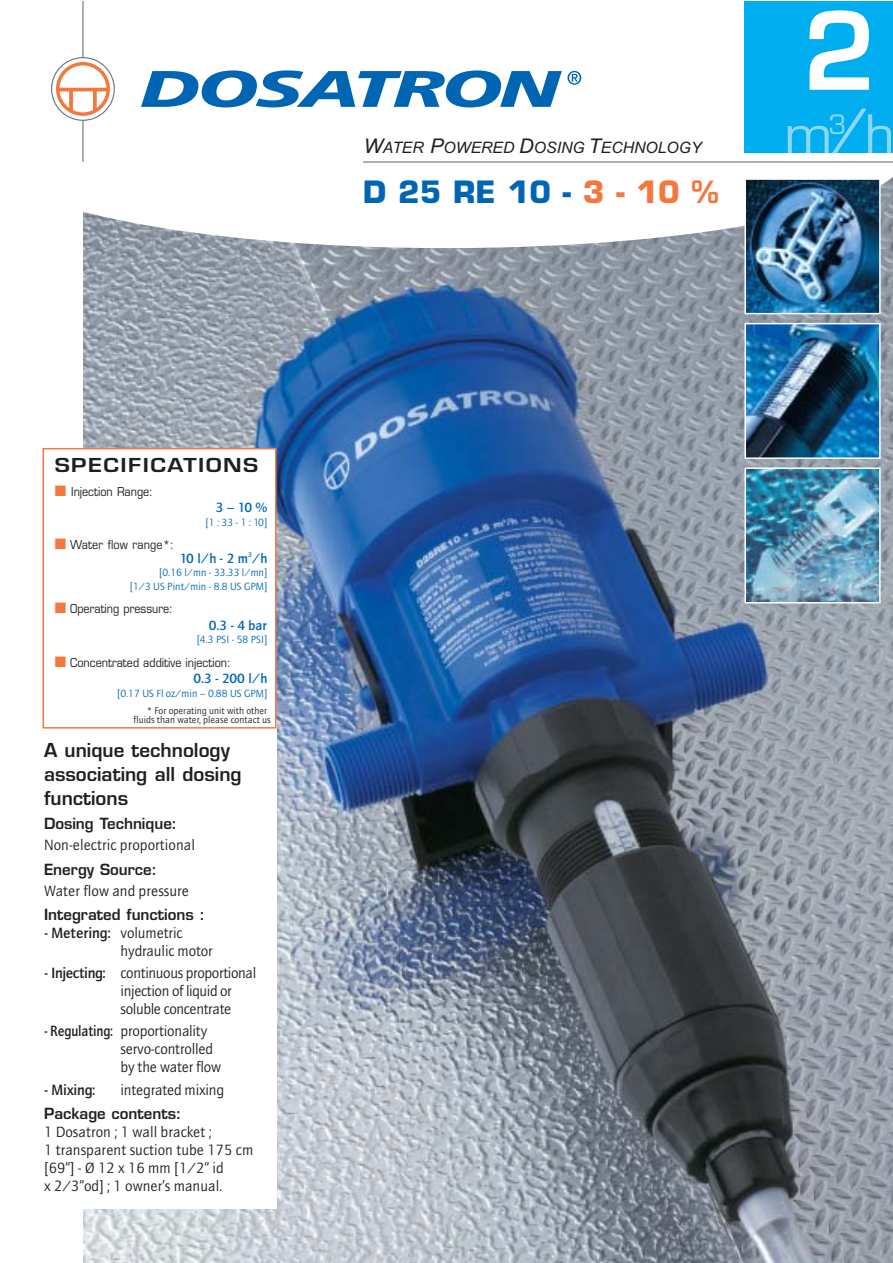
<style>
.page{position:relative;width:893px;height:1263px;background:#fff}
.page>*{position:absolute;margin:0;border:0;box-sizing:border-box;transform-origin:0 0}
.t1{font:600 105px "Eurostile";color:#fff}
.t2{font:52.05px "Eurostile";color:#8dd7f8}
.t3{font:700 30px "Eurostile";color:#0066b3}
.t4{font:600 18.75px/24px "Eurostile";color:#231f1f}
.t5{font:600 18.75px "Eurostile";letter-spacing:.065em;color:#231f1f;scale:1.2 1}
.t6{font:italic 15.75px "Arial";color:#231f1f}
.t7{font:15px/18px "AT Quay Sans";letter-spacing:-.015em;color:#231f1f}
.t8{font:600 15px "Eurostile";color:#231f1f}
.t9{font:500 15px "AT Quay Sans";letter-spacing:-.015em;color:#231f1f}
.t10{font:500 13.5px "AT Quay Sans";letter-spacing:-.02em;color:#0066b3}
.t11{font:12px "Eurostile";color:#231f1f;scale:.9 1}
.t12{font:10.5px/13.5px "AT Quay Sans";color:#0066b3;text-align:right}
.t13{font:9.75px/9px "AT Quay Sans";color:#231f1f}
.s1{font-size:20.25px}
.s2{color:#f4783e}
.s3{font-weight:500}
</style>
<div class="page">
<img style="left:84px;top:248px;width:808px;height:1015px">
<svg style="left:83px;top:76px;width:809px;height:172px"></svg>
<hr style="left:82px;top:2px;width:1px;height:160px;background:#687379">
<svg style="left:141px;top:70px;width:440px;height:37px"></svg>
<hr style="left:363px;top:161px;width:529px;height:2px;background:#687379">
<svg style="left:51px;top:57px;width:64px;height:64px"></svg>
<img style="left:747px;top:181px;width:130px;height:130px">
<div style="left:744px;top:178px;width:136px;height:136px;border:2px solid #fff"></div>
<img style="left:747px;top:470px;width:130px;height:131px">
<div style="left:744px;top:467px;width:136px;height:137px;border:2px solid #fff"></div>
<img style="left:747px;top:326px;width:130px;height:130px">
<div style="left:744px;top:323px;width:136px;height:136px;border:2px solid #fff"></div>
<div style="left:744px;top:2px;width:148px;height:151px;background:#00adef"></div>
<div style="left:43px;top:720px;width:233px;height:489px;background:#fff"></div>
<div style="left:43px;top:449px;width:233px;height:279px;background:#fff"></div>
<div style="left:43px;top:448px;width:233px;height:281px;border:2px solid #f4783e"></div>
<p class="t6" style="left:364px;top:142px;width:339px"><span class="s1">W</span>ATER <span class="s1">P</span>OWERED <span class="s1">D</span>OSING <span class="s1">T</span>ECHNOLOGY</p>
<h3 class="t3" style="left:363px;top:180px;width:357px">D 25 RE 10 - <span class="s2">3 - 10 %</span></h3>
<h1 class="t1" style="left:803px;top:11px;width:76px">2</h1>
<h2 class="t2" style="left:784px;top:114px;width:112px">m<sup>3</sup>/h</h2>
<p class="t5" style="left:55px;top:458px;width:171px">SPECIFICATIONS</p>
<p class="t11" style="left:55px;top:487px;width:111px"><span class="s2">■</span> Injection Range:</p>
<p class="t10" style="left:216px;top:502px;width:53px">3 – 10 %</p>
<p class="t12" style="left:205px;top:516px;width:63px">[1 : 33 - 1 : 10]</p>
<p class="t11" style="left:55px;top:540px;width:134px"><span class="s2">■</span> Water flow range*:</p>
<p class="t10" style="left:180px;top:553px;width:89px">10 l/h - 2 m<sup>3</sup>/h</p>
<p class="t12" style="left:130px;top:567px;width:139px">[0.16 l/mn - 33.33 l/mn]<br>[1/3 US Pint/min - 8.8 US GPM]</p>
<p class="t11" style="left:55px;top:604px;width:133px"><span class="s2">■</span> Operating pressure:</p>
<p class="t10" style="left:209px;top:620px;width:60px">0.3 - 4 bar</p>
<p class="t12" style="left:197px;top:634px;width:72px">[4.3 PSI - 58 PSI]</p>
<p class="t11" style="left:55px;top:658px;width:197px"><span class="s2">■</span> Concentrated additive injection:</p>
<p class="t10" style="left:193px;top:673px;width:75px">0.3 - 200 l/h</p>
<p class="t12" style="left:117px;top:687px;width:152px">[0.17 US Fl oz/min – 0.88 US GPM]</p>
<p class="t13" style="left:134px;top:707px;width:139px;text-indent:13px">* For operating unit with other fluids than water, please contact us</p>
<p class="t4" style="left:44px;top:740px;width:199px">A unique technology associating all dosing functions</p>
<p class="t8" style="left:44px;top:818px;width:135px">Dosing Technique:</p>
<p class="t7" style="left:44px;top:838px;width:152px">Non-electric proportional</p>
<p class="t8" style="left:44px;top:863px;width:114px">Energy Source:</p>
<p class="t7" style="left:44px;top:883px;width:147px">Water flow and pressure</p>
<p class="t8" style="left:44px;top:909px;width:162px">Integrated functions :</p>
<p class="t7" style="left:121px;top:925px;width:94px;text-indent:-76px"><span class="s3">- Metering:</span> volumetric hydraulic motor</p>
<p class="t7" style="left:121px;top:966px;width:137px;text-indent:-77px"><span class="s3">- Injecting:</span> continuous proportional injection of liquid or soluble concentrate</p>
<p class="t7" style="left:121px;top:1024px;width:102px;text-indent:-76px"><span class="s3">- Regulating:</span> proportionality servo-controlled by the water flow</p>
<p class="t9" style="left:44px;top:1084px;width:53px">- Mixing:</p>
<p class="t7" style="left:121px;top:1082px;width:105px">integrated mixing</p>
<p class="t8" style="left:44px;top:1108px;width:139px">Package contents:</p>
<p class="t7" style="left:44px;top:1124px;width:211px">1 Dosatron ; 1 wall bracket ;<br>1 transparent suction tube 175 cm [69‘‘] - Ø 12 x 16 mm [1/2‘‘ id<br>x 2/3‘‘od] ; 1 owner’s manual.</p>
</div>
